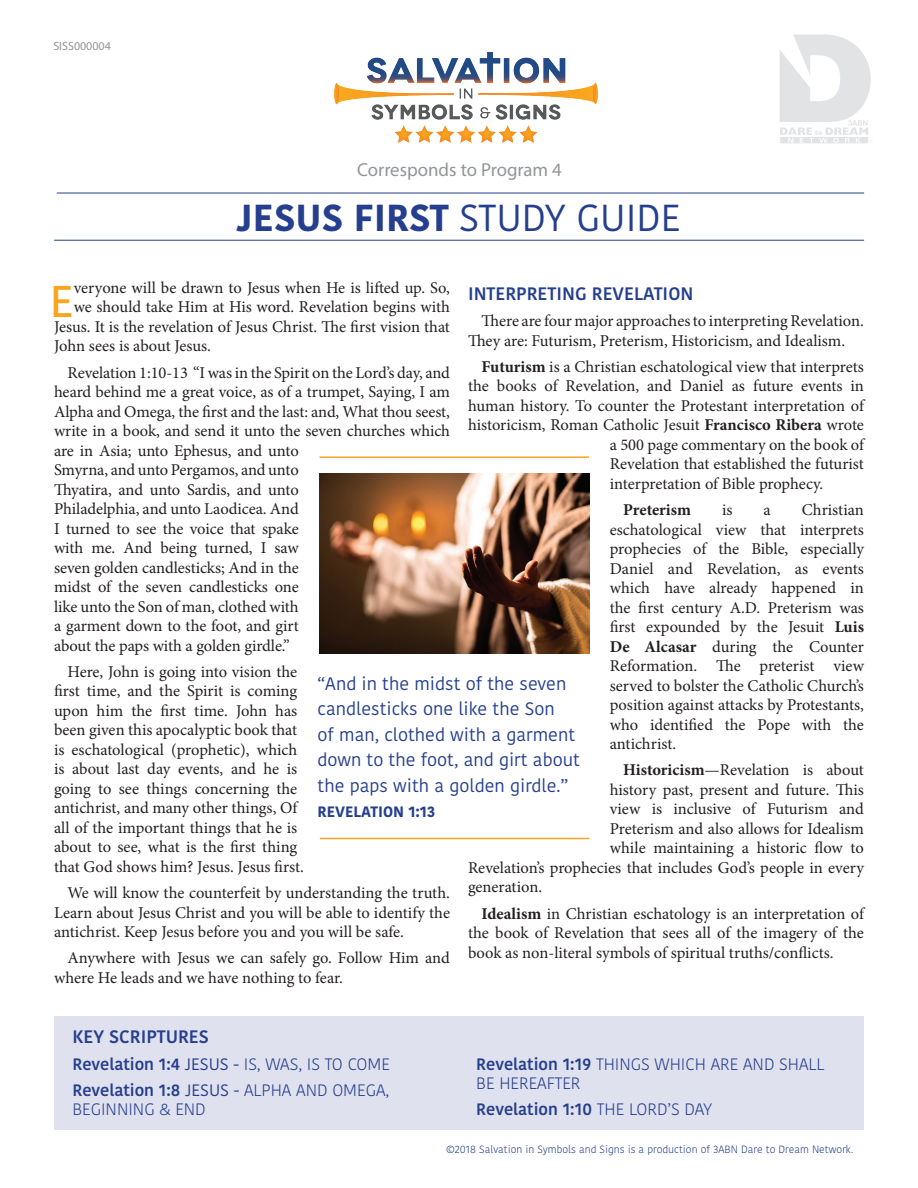
<style>
.page{position:relative;width:918px;height:1188px;background:#fff}
.page>*{position:absolute;margin:0;border:0;box-sizing:border-box;transform-origin:0 0}
.With_drop_cap{font:500 44.25px "Kohinoor Bangla";color:#f9a51f}
.t1{font:700 37.5px "Kohinoor Bangla";color:#253f8e}
.t2{font:18.75px "Myriad Pro";color:#939598}
.t3{font:18px/25.5px "Kohinoor Bangla";color:#253f8e}
.t4{font:600 18px "Kohinoor Bangla";color:#253f8e}
.With_drop_cap-2{font:16.5px/19.5px "Minion Pro";letter-spacing:-.005em;color:#231f20}
.t5{font:300 16.5px/19.5px "Kohinoor Bangla";color:#253f8e}
.t6{font:600 16.5px "Kohinoor Bangla";color:#253f8e}
.t7{font:700 16.5px "Minion Pro";letter-spacing:-.005em;color:#231f20}
.t8{font:700 15px "Kohinoor Bangla";color:#253f8e}
.t9{font:12px "Myriad Pro";color:#939598}
.t10{font:300 10.5px "Kohinoor Bangla";color:#253f8e}
.s1{font-weight:400}
.s2{font-weight:700}
.s3{font-weight:600}
.s4{font-weight:300}
</style>
<div class="page">
<div style="left:54px;top:1016px;width:810px;height:114px;background:#e0e1ee"></div>
<img style="left:334px;top:52px;width:264px;height:90px">
<svg style="left:780px;top:34px;width:92px;height:109px"></svg>
<hr style="left:57px;top:193px;width:807px;height:1px;background:#253f8e">
<hr style="left:54px;top:240px;width:810px;height:1px;background:#253f8e">
<hr style="left:319px;top:456px;width:270px;height:2px;background:#f9a51f">
<img style="left:319px;top:473px;width:271px;height:180px">
<hr style="left:320px;top:838px;width:269px;height:1px;background:#f9a51f">
<p class="t9" style="left:53px;top:39px;width:59px">SISS000004</p>
<p class="t2" style="left:357px;top:158px;width:206px">Corresponds to Program 4</p>
<p class="t1" style="left:236px;top:185px;width:446px">JESUS FIRST <span class="s1">STUDY GUIDE</span></p>
<p class="With_drop_cap" style="left:50px;top:266px;width:25px">E</p>
<p class="With_drop_cap-2" style="left:74px;top:278px;width:378px">veryone will be drawn to Jesus when He is lifted up. So,</p>
<p class="t4" style="left:468px;top:278px;width:227px">INTERPRETING REVELATION</p>
<p class="With_drop_cap-2" style="left:468px;top:311px;width:397px;text-indent:14px">There are four major approaches to interpreting Revelation.<br>They are: Futurism, Preterism, Historicism, and Idealism.</p>
<p class="With_drop_cap-2" style="left:482px;top:357px;width:384px"><span class="s2">Futurism</span> is a Christian eschatological view that interprets</p>
<p class="With_drop_cap-2" style="left:468px;top:376px;width:397px">the books of Revelation, and Daniel as future events in</p>
<p class="With_drop_cap-2" style="left:468px;top:396px;width:397px">human history. To counter the Protestant interpretation of</p>
<p class="With_drop_cap-2" style="left:468px;top:415px;width:398px">historicism, Roman Catholic Jesuit <span class="s2">Francisco Ribera</span> wrote</p>
<p class="With_drop_cap-2" style="left:610px;top:435px;width:256px">a 500 page commentary on the book of</p>
<p class="With_drop_cap-2" style="left:610px;top:454px;width:256px">Revelation that established the futurist</p>
<p class="With_drop_cap-2" style="left:610px;top:474px;width:215px">interpretation of Bible prophecy.</p>
<p class="t7" style="left:623px;top:498px;width:69px">Preterism</p>
<p class="With_drop_cap-2" style="left:722px;top:500px;width:12px">is</p>
<p class="With_drop_cap-2" style="left:764px;top:500px;width:9px">a</p>
<p class="With_drop_cap-2" style="left:74px;top:297px;width:378px">we should take Him at His word. Revelation begins with</p>
<p class="With_drop_cap-2" style="left:54px;top:317px;width:398px">Jesus. It is the revelation of Jesus Christ. The first vision that</p>
<p class="With_drop_cap-2" style="left:54px;top:336px;width:159px">John sees is about Jesus.</p>
<p class="With_drop_cap-2" style="left:54px;top:363px;width:398px;text-indent:14px">Revelation 1:10-13 “I was in the Spirit on the Lord’s day, and heard behind me a great voice, as of a trumpet, Saying, I am Alpha and Omega, the first and the last: and, What thou seest, write in a book, and send it unto the seven churches which are in Asia; unto Ephesus, and unto<br>Smyrna, and unto Pergamos, and unto<br>Thyatira, and unto Sardis, and unto<br>Philadelphia, and unto Laodicea. And<br>I turned to see the voice that spake<br>with me. And being turned, I saw<br>seven golden candlesticks; And in the<br>midst of the seven candlesticks one<br>like unto the Son of man, clothed with<br>a garment down to the foot, and girt<br>about the paps with a golden girdle.”</p>
<p class="With_drop_cap-2" style="left:54px;top:662px;width:251px;text-align:center">Here, John is going into vision the first time, and the Spirit is coming upon him the first time. John has been given this apocalyptic book that is eschatological (prophetic), which is about last day events, and he is going to see things concerning the antichrist, and many other things, Of all of the important things that he is about to see, what is the first thing that God shows him? Jesus. Jesus first.</p>
<p class="With_drop_cap-2" style="left:54px;top:883px;width:398px;text-align:justify;text-indent:14px">We will know the counterfeit by understanding the truth.<br>Learn about Jesus Christ and you will be able to identify the antichrist. Keep Jesus before you and you will be safe.</p>
<p class="With_drop_cap-2" style="left:54px;top:948px;width:397px;text-indent:14px">Anywhere with Jesus we can safely go. Follow Him and where He leads and we have nothing to fear.</p>
<p class="With_drop_cap-2" style="left:610px;top:500px;width:256px;text-align:justify;text-indent:192px">Christian eschatological view that interprets prophecies of the Bible, especially Daniel and Revelation, as events which have already happened in the first century A.D. Preterism was first expounded by the Jesuit <span class="s2">Luis De Alcasar</span> during the Counter Reformation. The preterist view served to bolster the Catholic Church’s position against attacks by Protestants, who identified the Pope with the antichrist.</p>
<p class="With_drop_cap-2" style="left:623px;top:760px;width:242px"><span class="s2">Historicism</span>—Revelation is about</p>
<p class="With_drop_cap-2" style="left:610px;top:780px;width:256px">history past, present and future. This</p>
<p class="With_drop_cap-2" style="left:610px;top:799px;width:256px">view is inclusive of Futurism and</p>
<p class="With_drop_cap-2" style="left:610px;top:819px;width:256px">Preterism and also allows for Idealism</p>
<p class="With_drop_cap-2" style="left:610px;top:838px;width:256px">while maintaining a historic flow to</p>
<p class="With_drop_cap-2" style="left:468px;top:858px;width:397px">Revelation’s prophecies that includes God’s people in every</p>
<p class="With_drop_cap-2" style="left:468px;top:877px;width:76px">generation.</p>
<p class="With_drop_cap-2" style="left:468px;top:904px;width:398px;text-align:justify;text-indent:14px"><span class="s2">Idealism</span> in Christian eschatology is an interpretation of the book of Revelation that sees all of the imagery of the book as non-literal symbols of spiritual truths/conflicts.</p>
<p class="t3" style="left:318px;top:670px;width:264px">“And in the midst of the seven candlesticks one like the Son<br>of man, clothed with a garment down to the foot, and girt about the paps with a golden girdle.”</p>
<p class="t8" style="left:318px;top:799px;width:119px">REVELATION 1:13</p>
<p class="t4" style="left:72px;top:1022px;width:138px">KEY SCRIPTURES</p>
<p class="t5" style="left:72px;top:1054px;width:319px"><span class="s3">Revelation 1:4</span> <span class="s1">JESUS -</span> IS, WAS, IS TO COME</p>
<p class="t5" style="left:72px;top:1080px;width:318px"><span class="s3">Revelation 1:8</span> <span class="s1">JESUS -</span> ALPHA AND OMEGA,<br>BEGINNING &amp; END</p>
<p class="t5" style="left:476px;top:1054px;width:350px"><span class="s3">Revelation 1:19</span> THINGS WHICH ARE AND SHALL<br>BE HEREAFTER</p>
<p class="t6" style="left:476px;top:1096px;width:237px">Revelation 1:10 <span class="s4">THE LORD’S DAY</span></p>
<p class="t10" style="left:446px;top:1141px;width:409px">©2018 Salvation in Symbols and Signs is a production of 3ABN Dare to Dream Network.</p>
</div>
